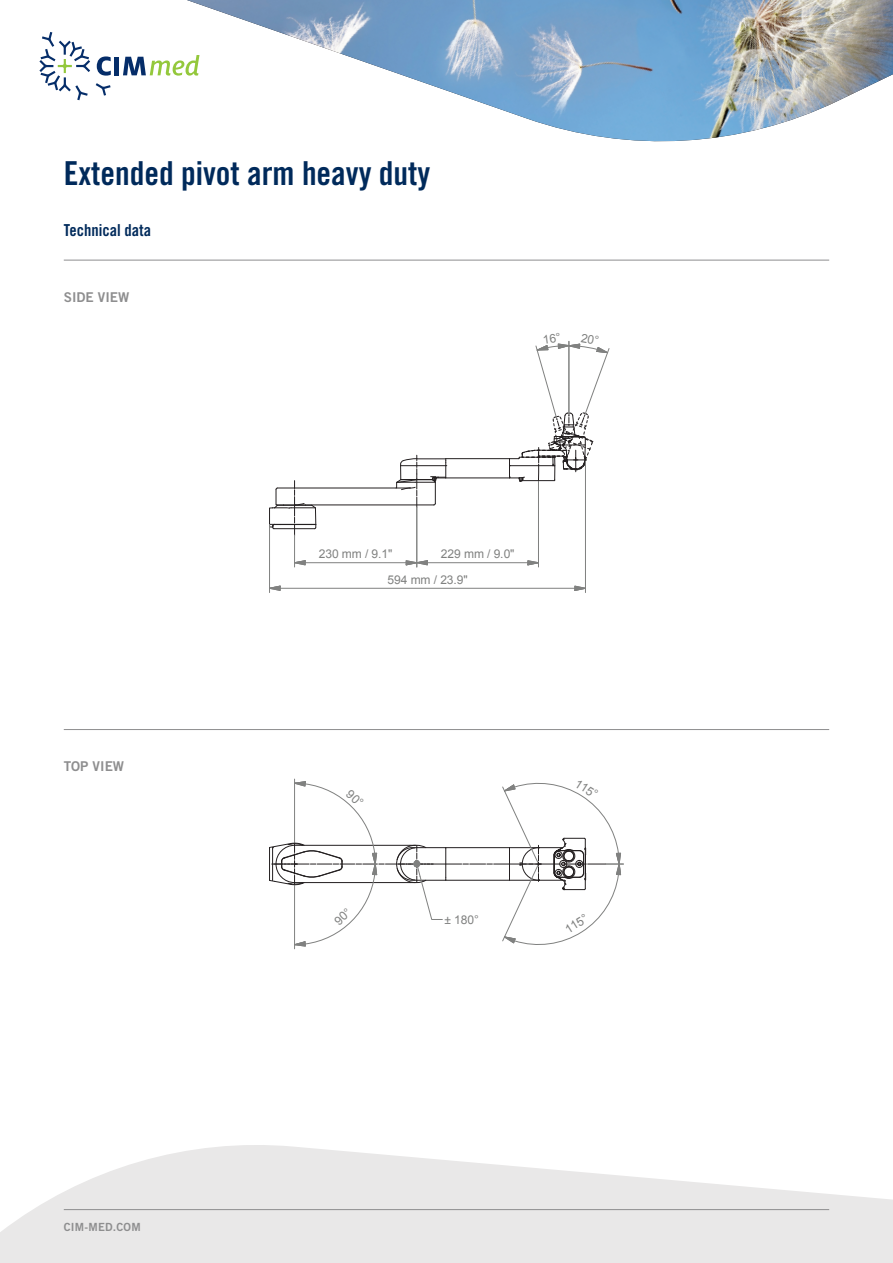
<style>
.page{position:relative;width:893px;height:1263px;background:#fff}
.page>*{position:absolute;margin:0;border:0;box-sizing:border-box;transform-origin:0 0}
.t1{font:33px "Trade Gothic LT Std Bd Cn 20";color:#002a5b}
.t2{font:16.5px "Trade Gothic LT Std Bd Cn 20";color:#002a5b}
.t3{font:13.5px "Trade Gothic LT Std Bd 2";color:#8e8e8f}
.t4{font:12px "Arial";letter-spacing:-.005em;color:#808180}
.t5{font:11.25px "Trade Gothic LT Std Bd 2";letter-spacing:.02em;color:#8e8e8f}
</style>
<div class="page">
<img style="left:187px;top:0;width:706px;height:142px">
<svg style="left:0;top:1145px;width:893px;height:118px;fill:#e9e8e8"></svg>
<hr style="left:64px;top:260px;width:765px;height:1px;background:#8e8e8f">
<hr style="left:64px;top:729px;width:765px;height:1px;background:#8e8e8f">
<hr style="left:64px;top:1209px;width:765px;height:1px;background:#8e8e8f">
<svg style="left:96px;top:83px;width:15px;height:13px"></svg>
<svg style="left:97px;top:56px;width:14px;height:20px"></svg>
<div style="left:114px;top:57px;width:5px;height:18px;background:#052d69"></div>
<svg style="left:123px;top:55px;width:76px;height:21px"></svg>
<svg style="left:39px;top:32px;width:51px;height:68px"></svg>
<hr style="left:278px;top:488px;width:132px;height:1px;background:#231f20">
<hr style="left:295px;top:505px;width:139px;height:1px;background:#231f20">
<hr style="left:446px;top:478px;width:63px;height:1px;background:#231f20">
<hr style="left:446px;top:458px;width:63px;height:1px;background:#231f20">
<svg style="left:270px;top:586px;width:11px;height:5px"></svg>
<svg style="left:574px;top:586px;width:11px;height:5px"></svg>
<hr style="left:280px;top:588px;width:295px;height:1px;background:#808180">
<hr style="left:269px;top:524px;width:1px;height:69px;background:#808180">
<hr style="left:585px;top:461px;width:1px;height:132px;background:#808180">
<svg style="left:396px;top:455px;width:51px;height:52px"></svg>
<svg style="left:269px;top:481px;width:48px;height:54px"></svg>
<svg style="left:527px;top:560px;width:11px;height:5px"></svg>
<hr style="left:427px;top:562px;width:101px;height:1px;background:#808180">
<hr style="left:538px;top:481px;width:1px;height:86px;background:#808180">
<svg style="left:295px;top:560px;width:11px;height:5px"></svg>
<svg style="left:406px;top:560px;width:22px;height:5px"></svg>
<hr style="left:305px;top:562px;width:101px;height:1px;background:#808180">
<hr style="left:294px;top:535px;width:1px;height:32px;background:#808180">
<hr style="left:417px;top:507px;width:1px;height:60px;background:#808180">
<hr style="left:294px;top:779px;width:1px;height:64px;background:#808180">
<hr style="left:294px;top:885px;width:1px;height:64px;background:#808180">
<svg style="left:509px;top:341px;width:100px;height:141px"></svg>
<svg style="left:269px;top:781px;width:354px;height:166px"></svg>
<h1 class="t1" style="left:64px;top:154px;width:368px">Extended pivot arm heavy duty</h1>
<h2 class="t2" style="left:64px;top:220px;width:89px">Technical data</h2>
<p class="t3" style="left:64px;top:288px;width:67px">SIDE VIEW</p>
<p class="t3" style="left:64px;top:758px;width:62px">TOP VIEW</p>
<p class="t4" style="left:319px;top:546px;width:75px">230 mm / 9.1"</p>
<p class="t4" style="left:441px;top:546px;width:75px">229 mm / 9.0"</p>
<p class="t4" style="left:387px;top:572px;width:82px">594 mm / 23.9"</p>
<p class="t4" style="left:444px;top:911px;width:36px">± 180°</p>
<p class="t4" style="left:581px;top:775px;width:26px;rotate:33deg">115°</p>
<p class="t4" style="left:562px;top:924px;width:26px;rotate:-33deg">115°</p>
<p class="t5" style="left:64px;top:1220px;width:78px">CIM-MED.COM</p>
</div>
